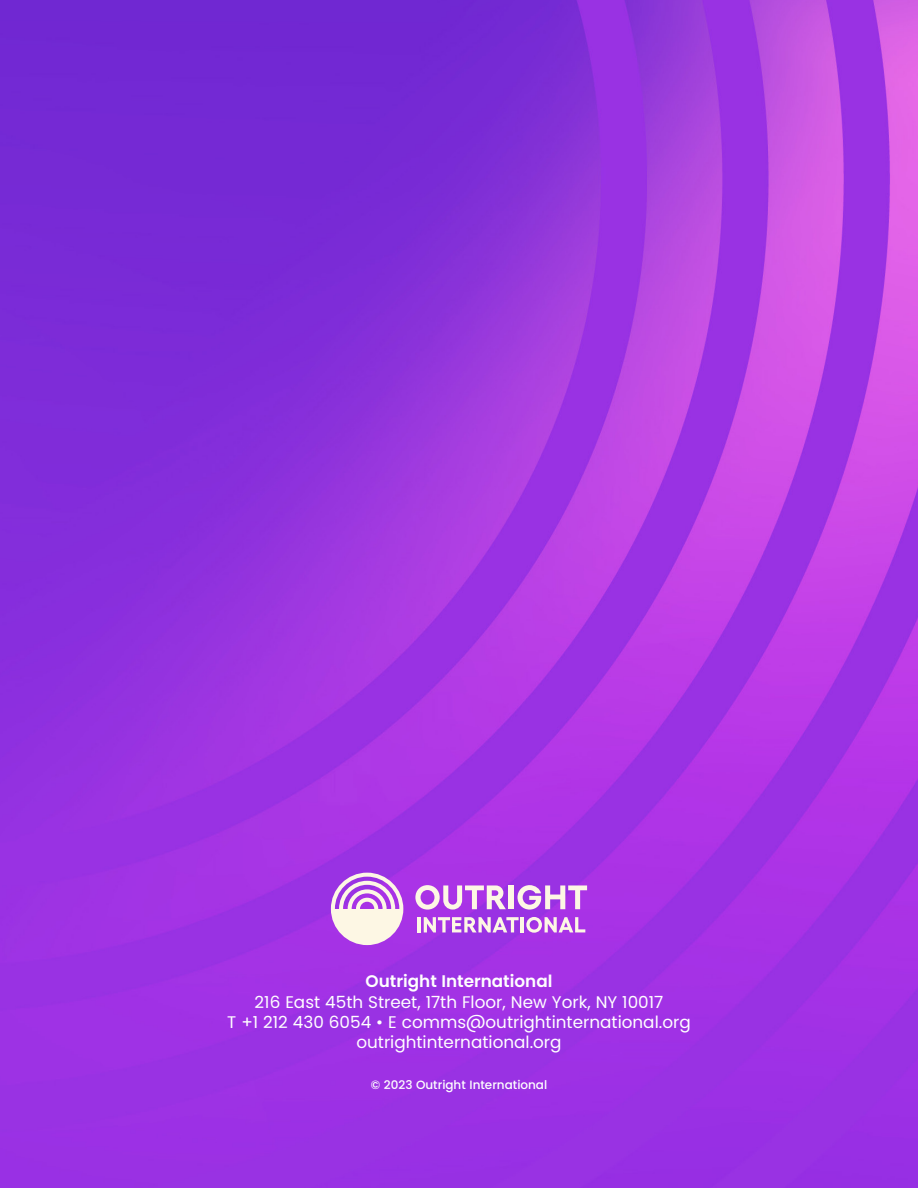
<style>
.page{position:relative;width:918px;height:1188px;background:#fff}
.page>*{position:absolute;margin:0;border:0;box-sizing:border-box;transform-origin:0 0}
.t1{font:16.8px/20.1px "Poppins";color:#fff;text-align:center}
.t2{font:600 16.8px "Poppins";color:#fff}
.t3{font:500 12px "Poppins";color:#fff}
</style>
<div class="page">
<img style="left:0;top:0;width:918px;height:1188px">
<svg style="left:331px;top:873px;width:72px;height:72px"></svg>
<svg style="left:415px;top:885px;width:91px;height:25px"></svg>
<div style="left:509px;top:885px;width:5px;height:24px;background:#fdf7e4"></div>
<svg style="left:518px;top:885px;width:69px;height:25px"></svg>
<hr style="left:417px;top:917px;width:4px;height:15px;background:#fdf7e4">
<svg style="left:424px;top:917px;width:95px;height:15px"></svg>
<hr style="left:521px;top:917px;width:3px;height:15px;background:#fdf7e4">
<svg style="left:526px;top:917px;width:59px;height:16px"></svg>
<p class="t2" style="left:366px;top:972px;width:188px">Outright International</p>
<p class="t1" style="left:227px;top:992px;width:465px">216 East 45th Street, 17th Floor, New York, NY 10017<br>T +1 212 430 6054 • E comms@outrightinternational.org outrightinternational.org</p>
<p class="t3" style="left:371px;top:1077px;width:178px">© 2023 Outright International</p>
</div>
